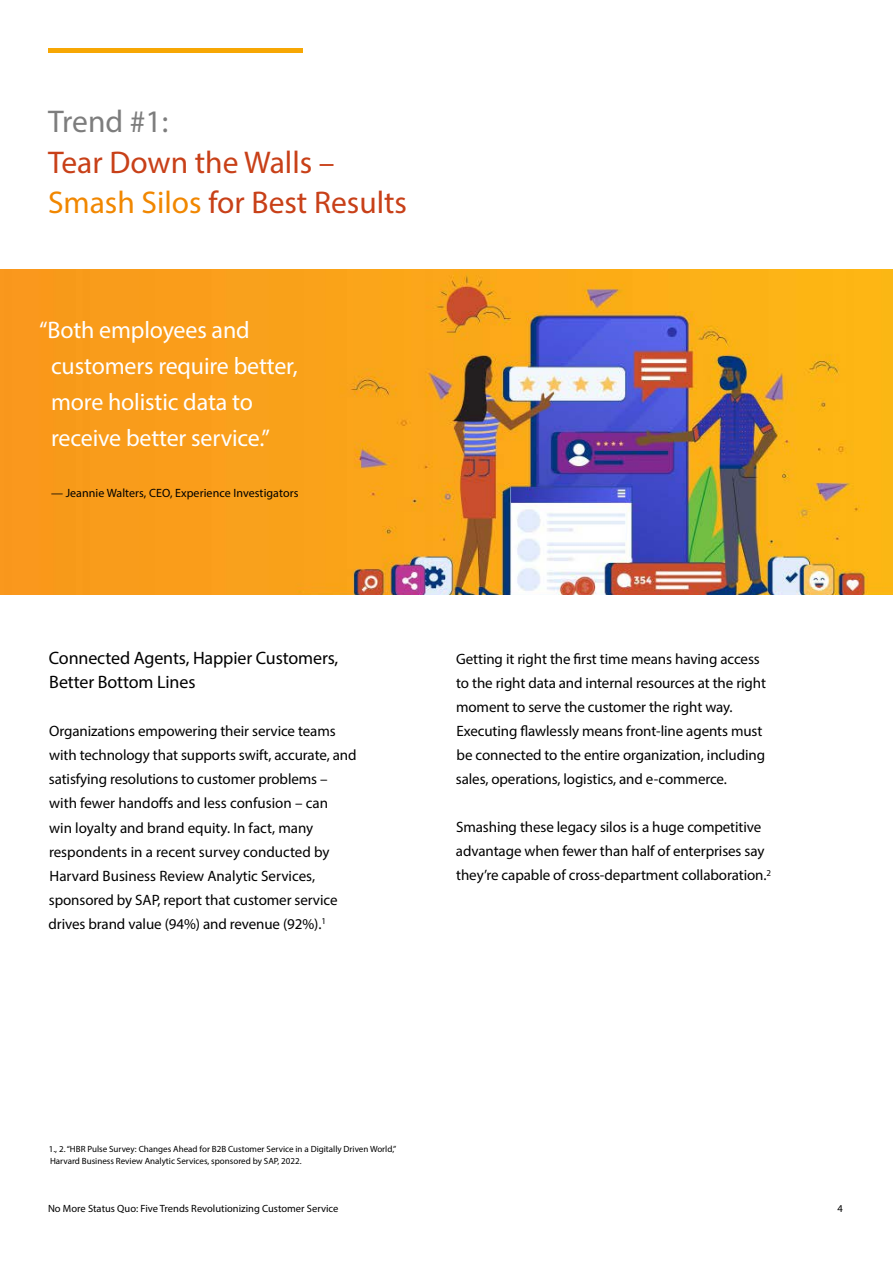
<style>
.page{position:relative;width:893px;height:1263px;background:#fff}
.page>*{position:absolute;margin:0;border:0;box-sizing:border-box;transform-origin:0 0}
.Headline{font:31.5px/40.5px "Myriad Pro";color:#c84018}
.CALL_OUT_1{font:24px/36px "Myriad Pro";letter-spacing:-.005em;color:#fff}
.BODY{font:18px/24px "Myriad Pro";letter-spacing:-.005em;color:#000}
.BODY-2{font:15px/24px "Myriad Pro";letter-spacing:-.005em;color:#000}
.CALL_OUT_Author{font:12px "Myriad Pro";letter-spacing:.005em;color:#000}
.t1{font:10.5px "Myriad Pro";color:#000}
.t2{font:9px/12px "Myriad Pro";color:#000}
.s1{color:#7d7d7d}
.s2{color:#f18700}
</style>
<div class="page">
<hr style="left:48px;top:48px;width:254px;height:4px;background:#f7a704">
<img style="left:0;top:270px;width:893px;height:324px">
<p class="Headline" style="left:48px;top:101px;width:361px"><span class="s1">Trend #1:<br></span>Tear Down the Walls –<br><span class="s2">Smash Silos</span> for Best Results</p>
<p class="CALL_OUT_1" style="left:51px;top:311px;width:248px;text-indent:-12px">“Both employees and customers require better, more holistic data to receive better service.”</p>
<p class="CALL_OUT_Author" style="left:51px;top:486px;width:249px">— Jeannie Walters, CEO, Experience Investigators</p>
<p class="BODY" style="left:49px;top:646px;width:291px">Connected Agents, Happier Customers,<br>Better Bottom Lines</p>
<p class="BODY-2" style="left:49px;top:719px;width:309px">Organizations empowering their service teams with technology that supports swift, accurate, and satisfying resolutions to customer problems – with fewer handoffs and less confusion – can<br>win loyalty and brand equity. In fact, many respondents in a recent survey conducted by Harvard Business Review Analytic Services, sponsored by SAP, report that customer service drives brand value (94%) and revenue (92%).<sup>1</sup></p>
<p class="BODY-2" style="left:456px;top:647px;width:312px">Getting it right the first time means having access to the right data and internal resources at the right moment to serve the customer the right way.<br>Executing flawlessly means front-line agents must be connected to the entire organization, including sales, operations, logistics, and e-commerce.</p>
<p class="BODY-2" style="left:456px;top:815px;width:317px">Smashing these legacy silos is a huge competitive advantage when fewer than half of enterprises say they’re capable of cross-department collaboration.<sup>2</sup></p>
<p class="t2" style="left:49px;top:1142px;width:349px">1., 2. “HBR Pulse Survey: Changes Ahead for B2B Customer Service in a Digitally Driven World,”<br>Harvard Business Review Analytic Services, sponsored by SAP, 2022.</p>
<p class="t1" style="left:48px;top:1202px;width:292px">No More Status Quo: Five Trends Revolutionizing Customer Service</p>
<p class="t1" style="left:837px;top:1202px;width:7px">4</p>
</div>
